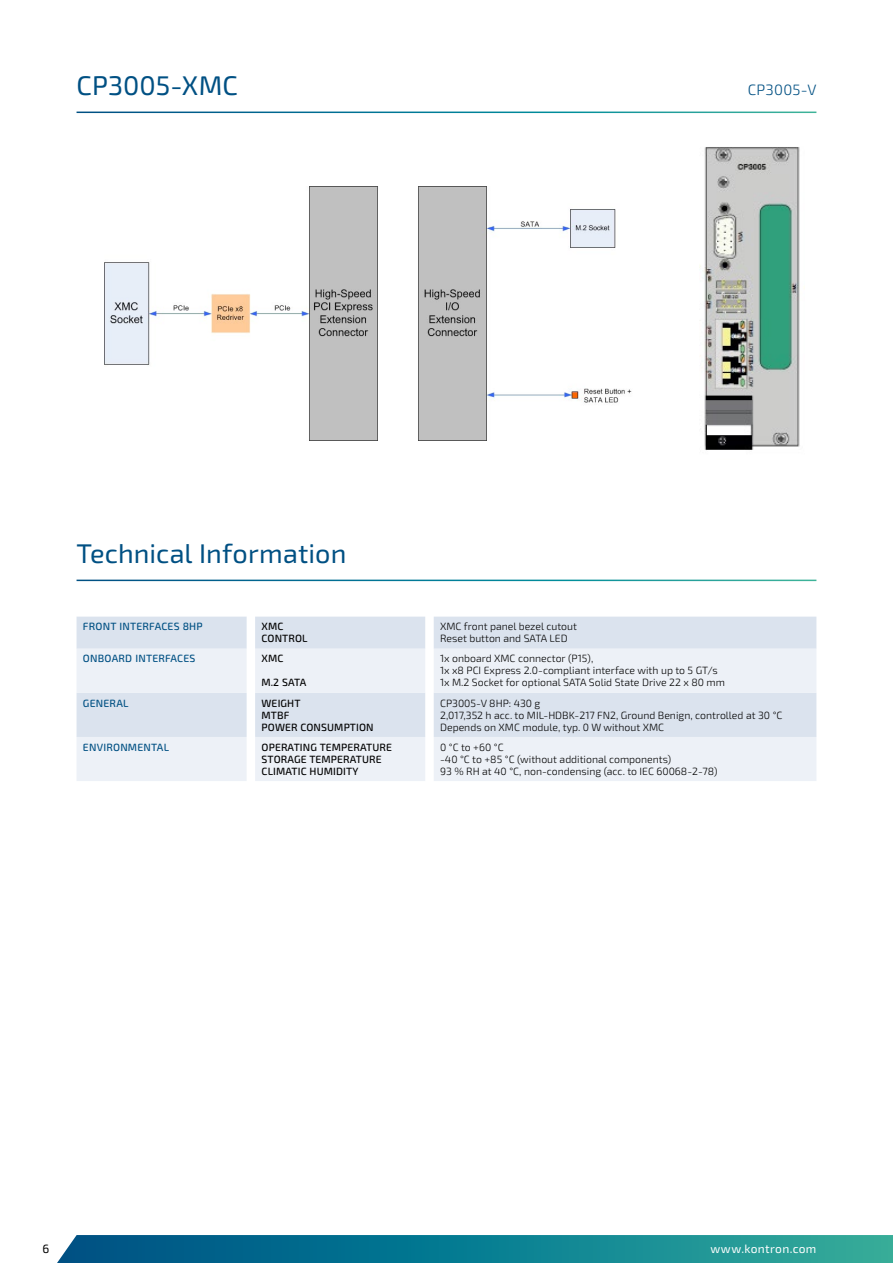
<style>
.page{position:relative;width:893px;height:1263px;background:#fff}
.page>*{position:absolute;margin:0;border:0;box-sizing:border-box;transform-origin:0 0}
.t1{font:27px "Sn T";letter-spacing:.005em;color:#005083}
.t2{font:300 15px "Sn T";letter-spacing:.015em;color:#005083}
.t3{font:12px "Sn T";letter-spacing:.025em;color:#fff}
.t4{font:12px "Sn T";color:#000}
.t5{font:300 10.5px/12px "Sn T";color:#000}
.t6{font:500 10.5px/12px "Sn T";letter-spacing:.01em;color:#000}
.t7{font:500 10.5px "Sn T";letter-spacing:.02em;color:#005083}
</style>
<div class="page">
<svg style="left:57px;top:1235px;width:836px;height:28px;background:#137f92"></svg>
<div style="left:77px;top:617px;width:739px;height:32px;background:#dbe3ee"></div>
<svg style="left:77px;top:649px;width:739px;height:132px;background:#e7ecf4"></svg>
<img style="left:699px;top:147px;width:106px;height:303px">
<img style="left:105px;top:187px;width:527px;height:254px">
<h1 class="t1" style="left:77px;top:69px;width:163px">CP3005-XMC</h1>
<h2 class="t2" style="left:748px;top:81px;width:70px">CP3005-V</h2>
<h1 class="t1" style="left:77px;top:537px;width:271px">Technical Information</h1>
<p class="t7" style="left:83px;top:620px;width:121px">FRONT INTERFACES 8HP</p>
<p class="t6" style="left:262px;top:621px;width:48px">XMC<br>CONTROL</p>
<p class="t5" style="left:440px;top:621px;width:138px">XMC front panel bezel cutout<br>Reset button and SATA LED</p>
<p class="t7" style="left:83px;top:653px;width:114px">ONBOARD INTERFACES</p>
<p class="t6" style="left:262px;top:653px;width:23px">XMC</p>
<p class="t6" style="left:262px;top:677px;width:46px">M.2 SATA</p>
<p class="t5" style="left:440px;top:653px;width:286px">1x onboard XMC connector (P15),<br>1x x8 PCI Express 2.0-compliant interface with up to 5 GT/s<br>1x M.2 Socket for optional SATA Solid State Drive 22 x 80 mm</p>
<p class="t7" style="left:83px;top:697px;width:47px">GENERAL</p>
<p class="t6" style="left:262px;top:697px;width:114px">WEIGHT<br>MTBF<br>POWER CONSUMPTION</p>
<p class="t5" style="left:440px;top:697px;width:344px">CP3005-V 8HP: 430 g<br>2,017,352 h acc. to MIL-HDBK-217 FN2, Ground Benign, controlled at 30 °C<br>Depends on XMC module, typ. 0 W without XMC</p>
<p class="t7" style="left:83px;top:741px;width:88px">ENVIRONMENTAL</p>
<p class="t6" style="left:262px;top:741px;width:132px">OPERATING TEMPERATURE<br>STORAGE TEMPERATURE<br>CLIMATIC HUMIDITY</p>
<p class="t5" style="left:440px;top:741px;width:279px">0 °C to +60 °C<br>-40 °C to +85 °C (without additional components)<br>93 % RH at 40 °C, non-condensing (acc. to IEC 60068-2-78)</p>
<p class="t4" style="left:43px;top:1242px;width:8px">6</p>
<p class="t3" style="left:710px;top:1242px;width:108px">www.kontron.com</p>
</div>
